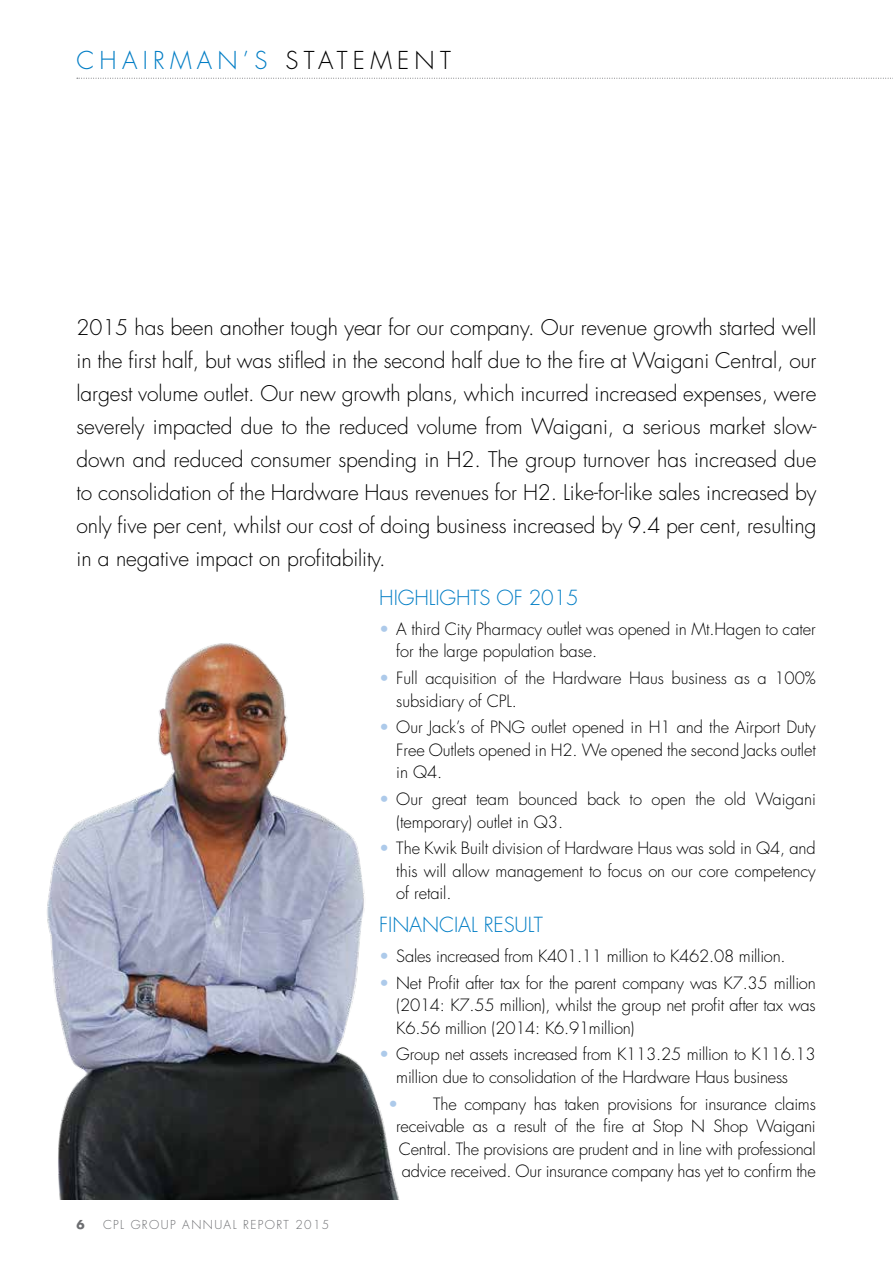
<style>
.page{position:relative;width:893px;height:1263px;background:#fff}
.page>*{position:absolute;margin:0;border:0;box-sizing:border-box;transform-origin:0 0}
.t1{font:300 24px "Futura";letter-spacing:.22em;color:#007dc5}
.t2{font:300 21px/33px "Futura";letter-spacing:-.005em;color:#000;text-align:justify}
.t3{font:300 20.25px "Futura";letter-spacing:-.005em;color:#007dc5}
.t4{font:300 16.5px/22.5px "Futura";letter-spacing:-.015em;color:#000}
.t5{font:300 12px "Futura";letter-spacing:.115em;color:#6d6e71}
.t6{font:700 12px "Futura";color:#6d6e71}
.s1{color:#000}
.s2{color:#adcaea}
</style>
<div class="page">
<svg style="left:77px;top:78px;width:816px;height:1px"></svg>
<img style="left:47px;top:643px;width:352px;height:556px">
<h1 class="t1" style="left:77px;top:45px;width:376px">CHAIRMAN’S <span class="s1">STATEMENT</span></h1>
<p class="t2" style="left:77px;top:311px;width:741px">2015 has been another tough year for our company. Our revenue growth started well in the first half, but was stifled in the second half due to the fire at Waigani Central, our largest volume outlet. Our new growth plans, which incurred increased expenses, were severely impacted due to the reduced volume from Waigani, a serious market slow&shy;down and reduced consumer spending in H2. The group turnover has increased due to consolidation of the Hardware Haus revenues for H2. Like-for-like sales increased by only five per cent, whilst our cost of doing business increased by 9.4 per cent, resulting in a negative impact on profitability.</p>
<p class="t6" style="left:77px;top:1216px;width:10px">6</p>
<p class="t5" style="left:103px;top:1217px;width:228px">CPL GROUP ANNUAL REPORT 2015</p>
<p class="t3" style="left:379px;top:585px;width:201px">HIGHLIGHTS OF 2015</p>
<p class="t4" style="left:396px;top:618px;width:421px;text-indent:-17px"><span class="s2">•</span> A third City Pharmacy outlet was opened in Mt.Hagen to cater for the large population base.</p>
<p class="t4" style="left:396px;top:667px;width:421px;text-indent:-17px"><span class="s2">•</span> Full acquisition of the Hardware Haus business as a 100% subsidiary of CPL.</p>
<p class="t4" style="left:396px;top:716px;width:421px;text-align:justify;text-indent:-17px"><span class="s2">•</span> Our Jack’s of PNG outlet opened in H1 and the Airport Duty Free Outlets opened in H2. We opened the second Jacks outlet in Q4.</p>
<p class="t4" style="left:396px;top:788px;width:421px;text-indent:-17px"><span class="s2">•</span> Our great team bounced back to open the old Waigani (temporary) outlet in Q3.</p>
<p class="t4" style="left:396px;top:837px;width:421px;text-align:justify;text-indent:-17px"><span class="s2">•</span> The Kwik Built division of Hardware Haus was sold in Q4, and this will allow management to focus on our core competency of retail.</p>
<p class="t3" style="left:379px;top:912px;width:165px">FINANCIAL RESULT</p>
<p class="t4" style="left:379px;top:945px;width:408px"><span class="s2">•</span> Sales increased from K401.11 million to K462.08 million.</p>
<p class="t4" style="left:396px;top:971px;width:421px;text-align:justify;text-indent:-17px"><span class="s2">•</span> Net Profit after tax for the parent company was K7.35 million (2014: K7.55 million), whilst the group net profit after tax was K6.56 million (2014: K6.91million)</p>
<p class="t4" style="left:396px;top:1043px;width:421px;text-indent:-17px"><span class="s2">•</span> Group net assets increased from K113.25 million to K116.13 million due to consolidation of the Hardware Haus business</p>
<p class="t4" style="left:388px;top:1092px;width:429px;text-align:right"><span class="s2">•</span> The company has taken provisions for insurance claims receivable as a result of the fire at Stop N Shop Waigani Central. The provisions are prudent and in line with professional advice received. Our insurance company has yet to confirm the</p>
</div>
